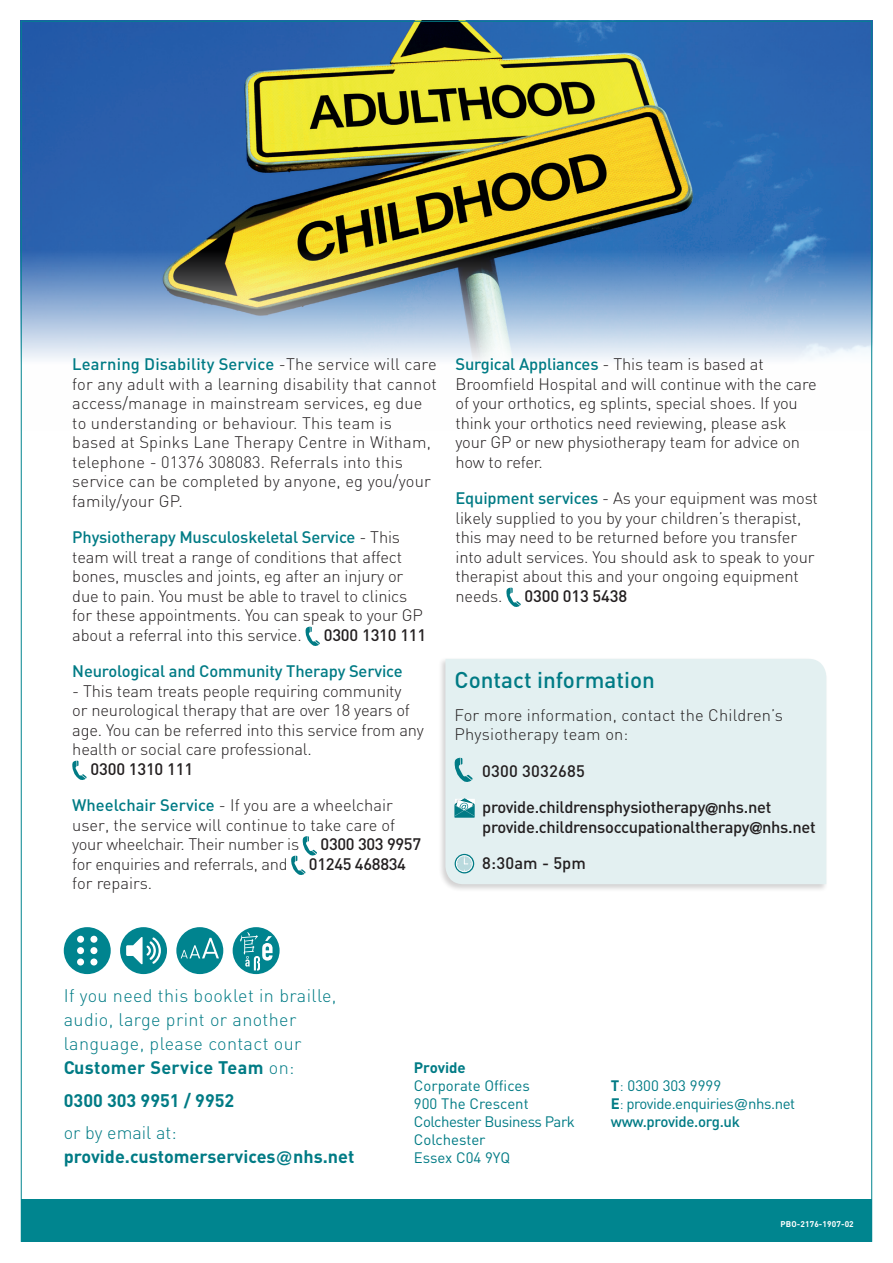
<style>
.page{position:relative;width:893px;height:1263px;background:#fff}
.page>*{position:absolute;margin:0;border:0;box-sizing:border-box;transform-origin:0 0}
.t1{font:500 22.5px "DIN";color:#007b85}
.t2{font:300 18px/24px "DIN";letter-spacing:.02em;color:#007b85}
.t3{font:700 18px/24px "DIN";color:#007b85}
.t4{font:300 16.5px/19.5px "DIN";letter-spacing:-.01em;color:#231f20}
.t5{font:300 16.5px/19.5px "DIN";letter-spacing:.01em;color:#231f20}
.t6{font:500 16.5px/19.5px "DIN";letter-spacing:-.02em;color:#231f20}
.t7{font:500 16.5px "DIN";letter-spacing:-.01em;color:#007b85}
.t8{font:500 16.5px "DIN";letter-spacing:.01em;color:#231f20}
.t9{font:15px/18px "DIN";letter-spacing:-.015em;color:#007b85}
.t10{font:700 15px "DIN";color:#007b85}
.t11{font:700 8.25px "DIN";letter-spacing:.015em;color:#fff}
.s1{font-weight:500;color:#007b85}
.s2{font-family:"Helvetica Neue";font-weight:700}
.s3{font-weight:700}
.s4{font-weight:300}
.s5{font-family:"Helvetica"}
.s6{font-weight:500}
</style>
<div class="page">
<img style="left:23px;top:23px;width:847px;height:338px">
<div style="left:21px;top:1199px;width:851px;height:42px;background:#00858f"></div>
<div style="left:120px;top:927px;width:47px;height:47px;background:#00848f;border-radius:50%"></div>
<svg style="left:126px;top:937px;width:35px;height:27px"></svg>
<div style="left:64px;top:927px;width:47px;height:47px;background:#00848f;border-radius:50%"></div>
<div style="left:77px;top:936px;width:7px;height:7px;background:#fff;border-radius:50%"></div>
<div style="left:77px;top:947px;width:7px;height:7px;background:#fff;border-radius:50%"></div>
<div style="left:77px;top:958px;width:7px;height:7px;background:#fff;border-radius:50%"></div>
<div style="left:90px;top:936px;width:7px;height:7px;background:#fff;border-radius:50%"></div>
<div style="left:90px;top:947px;width:7px;height:7px;background:#fff;border-radius:50%"></div>
<div style="left:90px;top:958px;width:7px;height:7px;background:#fff;border-radius:50%"></div>
<div style="left:233px;top:927px;width:47px;height:47px;background:#00848f;border-radius:50%"></div>
<svg style="left:240px;top:932px;width:33px;height:38px"></svg>
<div style="left:176px;top:927px;width:47px;height:47px;background:#00848f;border-radius:50%"></div>
<svg style="left:181px;top:938px;width:38px;height:20px"></svg>
<div style="left:438px;top:657px;width:390px;height:235px;background:#231f20;opacity:.2"></div>
<div style="left:445px;top:659px;width:381px;height:225px;background:#e3f0f1"></div>
<svg style="left:306px;top:627px;width:14px;height:19px"></svg>
<svg style="left:72px;top:761px;width:15px;height:19px"></svg>
<svg style="left:291px;top:836px;width:26px;height:39px"></svg>
<svg style="left:506px;top:588px;width:15px;height:19px"></svg>
<svg style="left:455px;top:758px;width:17px;height:24px"></svg>
<img style="left:474px;top:799px;width:1px;height:13px">
<svg style="left:455px;top:798px;width:19px;height:19px"></svg>
<svg style="left:455px;top:805px;width:9px;height:5px"></svg>
<svg style="left:465px;top:805px;width:9px;height:5px"></svg>
<svg style="left:455px;top:854px;width:19px;height:19px"></svg>
<div style="left:456px;top:856px;width:16px;height:16px;background:#badade;border-radius:50%"></div>
<div style="left:456px;top:855px;width:17px;height:17px;border:1px solid #fff;border-radius:50%"></div>
<svg style="left:464px;top:856px;width:7px;height:8px"></svg>
<p class="t5" style="left:72px;top:354px;width:366px"><span class="s1">Learning Disability Service</span> -The service will care for any adult with a learning disability that cannot access/manage in mainstream services, eg due to understanding or behaviour. This team is based at Spinks Lane Therapy Centre in Witham, telephone - 01376 308083. Referrals into this service can be completed by anyone, eg you/your family/your GP.</p>
<p class="t4" style="left:72px;top:527px;width:352px"><span class="s1">Physiotherapy Musculoskeletal Service</span> - This team will treat a range of conditions that affect bones, muscles and joints, eg after an injury or due to pain. You must be able to travel to clinics for these appointments. You can speak to your GP about a referral into this service.</p>
<p class="t6" style="left:324px;top:624px;width:104px">0300 1310 111</p>
<p class="t7" style="left:72px;top:661px;width:332px">Neurological and Community Therapy Service</p>
<p class="t4" style="left:72px;top:681px;width:353px">- This team treats people requiring community<br>or neurological therapy that are over 18 years of age. You can be referred into this service from any health or social care professional.</p>
<p class="t6" style="left:90px;top:758px;width:104px">0300 1310 111</p>
<p class="t4" style="left:72px;top:795px;width:324px"><span class="s1">Wheelchair Service</span> - If you are a wheelchair user, the service will continue to take care of your wheelchair. Their number is</p>
<p class="t6" style="left:321px;top:834px;width:102px">0300 303 9957</p>
<p class="t4" style="left:72px;top:854px;width:217px">for enquiries and referrals, and</p>
<p class="t6" style="left:309px;top:853px;width:99px">01245 468834</p>
<p class="t4" style="left:72px;top:873px;width:81px">for repairs.</p>
<p class="t4" style="left:455px;top:354px;width:363px"><span class="s1">Surgical Appliances</span> - This team is based at Broomfield Hospital and will continue with the care of your orthotics, eg splints, special shoes. If you think your orthotics need reviewing, please ask your GP or new physiotherapy team for advice on how to refer.</p>
<p class="t4" style="left:455px;top:488px;width:364px"><span class="s1">Equipment services</span> - As your equipment was most likely supplied to you by your children’s therapist, this may need to be returned before you transfer into adult services. You should ask to speak to your therapist about this and your ongoing equipment needs.</p>
<p class="t6" style="left:525px;top:585px;width:104px">0300 013 5438</p>
<h1 class="t1" style="left:455px;top:666px;width:202px">Contact information</h1>
<p class="t5" style="left:455px;top:705px;width:330px">For more information, contact the Children’s<br>Physiotherapy team on:</p>
<p class="t8" style="left:482px;top:760px;width:104px">0300 3032685</p>
<p class="t6" style="left:482px;top:797px;width:335px">provide.childrensphysiotherapy<span class="s2">@</span>nhs.net provide.childrensoccupationaltherapy<span class="s2">@</span>nhs.net</p>
<p class="t6" style="left:482px;top:853px;width:105px">8:30am - 5pm</p>
<p class="t2" style="left:64px;top:983px;width:274px">If you need this booklet in braille, audio, large print or another language, please contact our<br><span class="s3">Customer Service Team</span> on:</p>
<p class="t3" style="left:64px;top:1087px;width:172px">0300 303 9951 / 9952</p>
<p class="t3" style="left:64px;top:1120px;width:292px"><span class="s4">or by email at: </span>provide.customerservices<span class="s5">@</span>nhs.net</p>
<p class="t10" style="left:414px;top:1058px;width:53px">Provide</p>
<p class="t9" style="left:414px;top:1076px;width:163px">Corporate Offices<br>900 The Crescent<br>Colchester Business Park<br>Colchester<br>Essex C04 9YQ</p>
<p class="t9" style="left:611px;top:1076px;width:186px"><span class="s3">T</span><span class="s4">:</span> 0300 303 9999<br><span class="s3">E</span><span class="s4">:</span> provide.enquiries<span class="s5">@</span>nhs.net <span class="s6">www.provide.org.uk</span></p>
<p class="t11" style="left:781px;top:1218px;width:75px">PBO-2176-1907-02</p>
</div>
